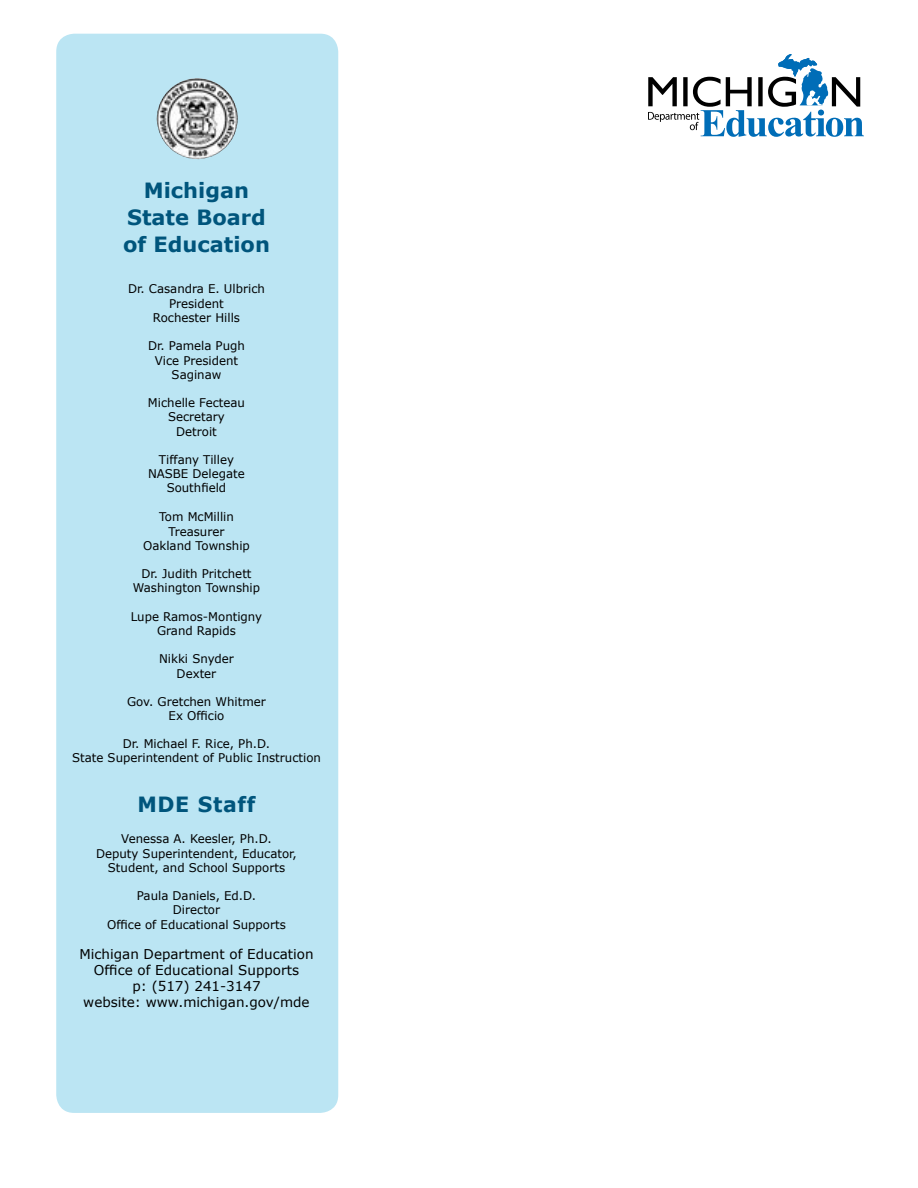
<style>
.page{position:relative;width:918px;height:1188px;background:#fff}
.page>*{position:absolute;margin:0;border:0;box-sizing:border-box;transform-origin:0 0}
.t1{font:700 21px/27px "Verdana";color:#00557c;text-align:center}
.t2{font:700 21px "Verdana";letter-spacing:.035em;color:#00557c}
.t3{font:13.5px/16.2px "Verdana";color:#000;text-align:center}
.t4{font:12px/14.4px "Verdana";color:#000;text-align:center}
</style>
<div class="page">
<div style="left:56px;top:34px;width:282px;height:1079px;background:#bbe5f3;border-radius:18px"></div>
<img style="left:156px;top:78px;width:82px;height:81px">
<svg style="left:648px;top:54px;width:216px;height:83px"></svg>
<p class="t1" style="left:123px;top:177px;width:148px">Michigan<br>State Board of Education</p>
<p class="t4" style="left:128px;top:282px;width:138px">Dr. Casandra E. Ulbrich<br>President<br>Rochester Hills</p>
<p class="t4" style="left:148px;top:339px;width:98px">Dr. Pamela Pugh<br>Vice President<br>Saginaw</p>
<p class="t4" style="left:148px;top:395px;width:99px">Michelle Fecteau<br>Secretary<br>Detroit</p>
<p class="t4" style="left:148px;top:452px;width:98px">Tiffany Tilley<br>NASBE Delegate<br>Southfield</p>
<p class="t4" style="left:143px;top:510px;width:108px">Tom McMillin<br>Treasurer<br>Oakland Township</p>
<p class="t4" style="left:133px;top:566px;width:129px">Dr. Judith Pritchett<br>Washington Township</p>
<p class="t4" style="left:131px;top:610px;width:133px">Lupe Ramos-Montigny<br>Grand Rapids</p>
<p class="t4" style="left:159px;top:652px;width:76px">Nikki Snyder<br>Dexter</p>
<p class="t4" style="left:127px;top:694px;width:140px">Gov. Gretchen Whitmer<br>Ex Officio</p>
<p class="t4" style="left:72px;top:737px;width:250px">Dr. Michael F. Rice, Ph.D.<br>State Superintendent of Public Instruction</p>
<p class="t2" style="left:137px;top:791px;width:120px">MDE Staff</p>
<p class="t4" style="left:96px;top:832px;width:202px">Venessa A. Keesler, Ph.D.<br>Deputy Superintendent, Educator,<br>Student, and School Supports</p>
<p class="t4" style="left:107px;top:889px;width:180px">Paula Daniels, Ed.D.<br>Director<br>Office of Educational Supports</p>
<p class="t3" style="left:79px;top:946px;width:236px">Michigan Department of Education<br>Office of Educational Supports<br>p: (517) 241-3147<br>website: www.michigan.gov/mde</p>
</div>
